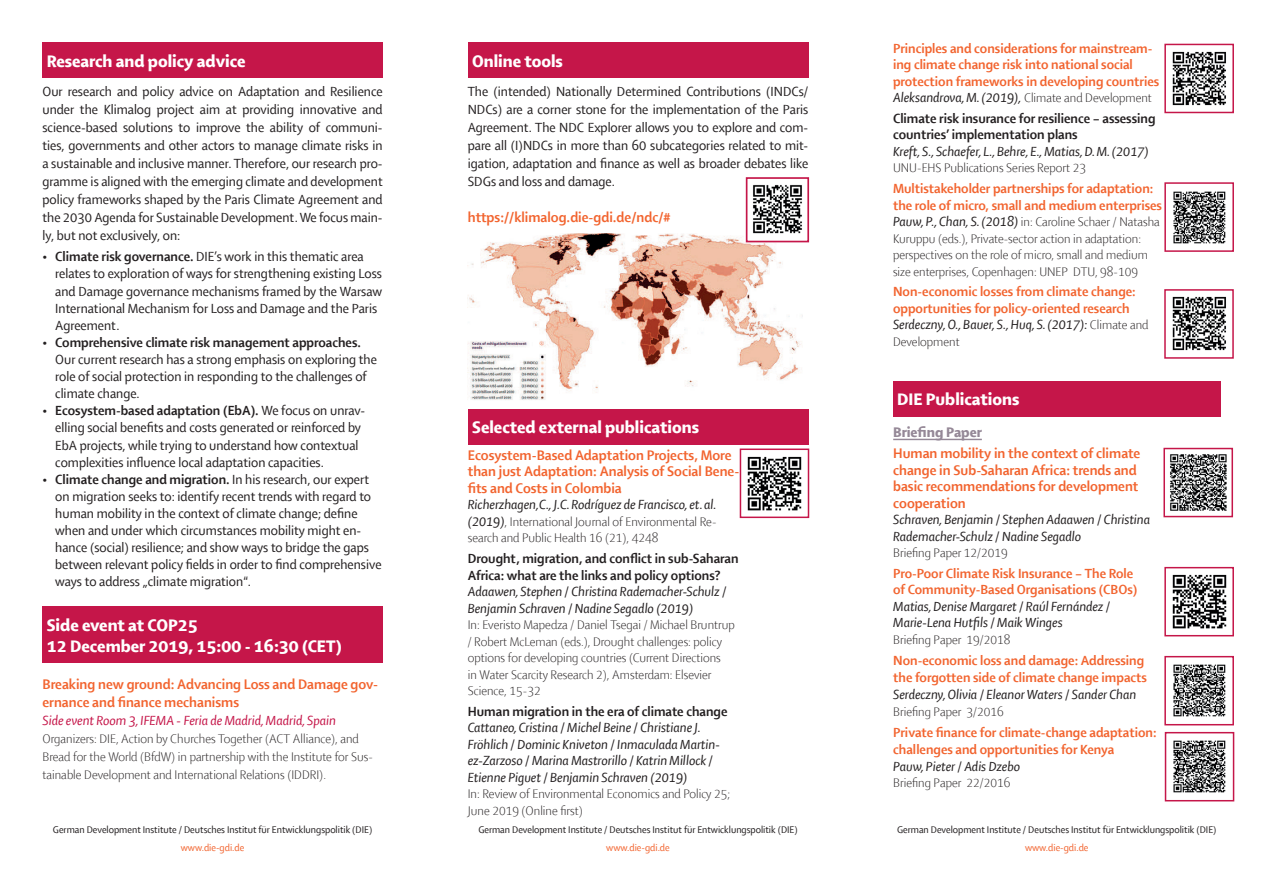
<style>
.page{position:relative;width:1263px;height:893px;background:#fff}
.page>*{position:absolute;margin:0;border:0;box-sizing:border-box;transform-origin:0 0}
.t1{font:18px/21.6px "Shaker RH";color:#fff}
.t2{font:15px/16.5px "Shaker RB";color:#f2642f}
.t3{font:15px "Shaker RH";color:#958897}
.t4{font:14.25px/18px "Shaker R";color:#231f20}
.t5{font:14.25px/16.5px "Shaker RI";color:#231f20}
.t6{font:14.25px/16.5px "Shaker RB";color:#f2642f}
.t7{font:14.25px/16.5px "Shaker RB";color:#231f20}
.t8{font:14.25px "Shaker RI";color:#c51649}
.t9{font:13.5px/16.5px "Shaker RL";color:#231f20}
.t10{font:10.5px "Shaker R";color:#231f20}
.t11{font:10.5px "Shaker R";color:#f2642f}
.s1{font-family:"Shaker RB"}
.s2{font-family:"Shaker R"}
.s3{font-family:"Shaker RI";font-size:14.25px}
.s4{font-family:"Shaker RL";font-size:13.5px}
</style>
<div class="page">
<div style="left:893px;top:381px;width:327px;height:36px;background:#c51649"></div>
<div style="left:43px;top:43px;width:340px;height:35px;background:#c51649"></div>
<div style="left:468px;top:42px;width:340px;height:36px;background:#c51649"></div>
<img style="left:468px;top:234px;width:336px;height:166px">
<div style="left:43px;top:607px;width:340px;height:56px;background:#c51649"></div>
<div style="left:468px;top:409px;width:340px;height:36px;background:#c51649"></div>
<hr style="left:893px;top:439px;width:89px;height:1px;background:#958897">
<img style="left:749px;top:185px;width:55px;height:54px">
<div style="left:746px;top:177px;width:63px;height:65px;border:2px solid #c51649"></div>
<img style="left:747px;top:456px;width:55px;height:55px">
<div style="left:740px;top:448px;width:69px;height:70px;border:2px solid #c51649"></div>
<img style="left:1172px;top:51px;width:54px;height:55px">
<div style="left:1164px;top:44px;width:70px;height:69px;border:2px solid #c51649"></div>
<img style="left:1173px;top:191px;width:53px;height:53px">
<div style="left:1164px;top:182px;width:70px;height:70px;border:2px solid #c51649"></div>
<img style="left:1172px;top:296px;width:54px;height:55px">
<div style="left:1164px;top:289px;width:70px;height:70px;border:2px solid #c51649"></div>
<img style="left:1172px;top:574px;width:55px;height:55px">
<div style="left:1164px;top:567px;width:70px;height:69px;border:2px solid #c51649"></div>
<img style="left:1173px;top:664px;width:53px;height:53px">
<div style="left:1164px;top:656px;width:70px;height:69px;border:2px solid #c51649"></div>
<img style="left:1170px;top:454px;width:57px;height:57px">
<div style="left:1163px;top:448px;width:70px;height:69px;border:2px solid #c51649"></div>
<img style="left:1173px;top:740px;width:53px;height:53px">
<div style="left:1165px;top:732px;width:69px;height:69px;border:2px solid #c51649"></div>
<p class="t1" style="left:47px;top:50px;width:200px">Research and policy advice</p>
<p class="t4" style="left:43px;top:83px;width:342px;text-align:justify">Our research and policy advice on Adaptation and Resilience under the Klimalog project aim at providing innovative and science-based solutions to improve the ability of communi&shy;ties, governments and other actors to manage climate risks in a sustainable and inclusive manner. Therefore, our research pro&shy;gramme is aligned with the emerging climate and development policy frameworks shaped by the Paris Climate Agreement and the 2030 Agenda for Sustainable Development. We focus main&shy;ly, but not exclusively, on:</p>
<p class="t4" style="left:55px;top:248px;width:328px;line-height:17.1px;text-indent:-13px">• <span class="s1">Climate risk governance.</span> DIE’s work in this thematic area relates to exploration of ways for strengthening existing Loss and Damage governance mechanisms framed by the Warsaw International Mechanism for Loss and Damage and the Paris Agreement.</p>
<p class="t7" style="left:43px;top:334px;width:320px"><span class="s2">•</span> Comprehensive climate risk management approaches.</p>
<p class="t4" style="left:55px;top:351px;width:323px;line-height:17.1px">Our current research has a strong emphasis on exploring the role of social protection in responding to the challenges of climate change.</p>
<p class="t7" style="left:43px;top:403px;width:324px"><span class="s2">•</span> Ecosystem-based adaptation (EbA). <span class="s2">We focus on unrav-</span></p>
<p class="t4" style="left:55px;top:419px;width:307px;line-height:17.1px">elling social benefits and costs generated or reinforced by<br>EbA projects, while trying to understand how contextual complexities influence local adaptation capacities.</p>
<p class="t7" style="left:43px;top:471px;width:328px"><span class="s2">•</span> Climate change and migration. <span class="s2">In his research, our expert</span></p>
<p class="t4" style="left:55px;top:488px;width:328px;line-height:17.1px">on migration seeks to: identify recent trends with regard to human mobility in the context of climate change; define when and under which circumstances mobility might en&shy;hance (social) resilience; and show ways to bridge the gaps between relevant policy fields in order to find comprehensive ways to address „climate migration“.</p>
<p class="t1" style="left:47px;top:614px;width:297px">Side event at COP25<br>12 December 2019, 15:00 - 16:30 (CET)</p>
<p class="t2" style="left:43px;top:675px;width:337px;line-height:18px">Breaking new ground: Advancing Loss and Damage gov&shy;ernance and finance mechanisms</p>
<p class="t8" style="left:43px;top:712px;width:295px">Side event Room 3, IFEMA - Feria de Madrid, Madrid, Spain</p>
<p class="t9" style="left:43px;top:730px;width:332px;line-height:18px">Organizers: DIE, Action by Churches Together (ACT Alliance), and<br>Bread for the World (BfdW) in partnership with the Institute for Sus&shy;tainable Development and International Relations (IDDRI).</p>
<p class="t10" style="left:53px;top:823px;width:321px">German Development Institute / Deutsches Institut für Entwicklungspolitik (DIE)</p>
<p class="t11" style="left:181px;top:841px;width:65px">www.die-gdi.de</p>
<p class="t1" style="left:472px;top:50px;width:92px">Online tools</p>
<p class="t4" style="left:468px;top:83px;width:342px;text-align:justify">The (intended) Nationally Determined Contributions (INDCs/ NDCs) are a corner stone for the implementation of the Paris Agreement. The NDC Explorer allows you to explore and com&shy;pare all (I)NDCs in more than 60 subcategories related to mit&shy;igation, adaptation and finance as well as broader debates like SDGs and loss and damage.</p>
<p class="t2" style="left:468px;top:209px;width:204px">https://klimalog.die-gdi.de/ndc/#</p>
<p class="t1" style="left:472px;top:417px;width:228px">Selected external publications</p>
<p class="t2" style="left:468px;top:447px;width:273px">Ecosystem-Based Adaptation Projects, More than just Adaptation: Analysis of Social Bene&shy;fits and Costs in Colombia</p>
<p class="t5" style="left:468px;top:497px;width:250px">Richerzhagen,C., J.C. Rodríguez de Francisco, et. al.</p>
<p class="t9" style="left:468px;top:513px;width:250px"><span class="s3">(2019)</span>, International Journal of Environmental Re&shy;search and Public Health 16 (21), 4248</p>
<p class="t7" style="left:468px;top:550px;width:272px">Drought, migration, and conflict in sub-Saharan<br>Africa: what are the links and policy options?</p>
<p class="t5" style="left:468px;top:583px;width:260px">Adaawen, Stephen / Christina Rademacher-Schulz /<br>Benjamin Schraven / Nadine Segadlo (2019)</p>
<p class="t9" style="left:468px;top:617px;width:268px">In: Everisto Mapedza / Daniel Tsegai / Michael Bruntrup / Robert McLeman (eds.), Drought challenges: policy options for developing countries (Current Directions<br>in Water Scarcity Research 2), Amsterdam: Elsevier Science, 15-32</p>
<p class="t7" style="left:468px;top:703px;width:261px">Human migration in the era of climate change</p>
<p class="t5" style="left:468px;top:720px;width:254px">Cattaneo, Cristina / Michel Beine / Christiane J.<br>Fröhlich / Dominic Kniveton / Inmaculada Martin&shy;ez-Zarzoso / Marina Mastrorillo / Katrin Millock / Etienne Piguet / Benjamin Schraven (2019)</p>
<p class="t9" style="left:468px;top:786px;width:264px">In: Review of Environmental Economics and Policy 25;<br>June 2019 (Online first)</p>
<p class="t10" style="left:478px;top:823px;width:321px">German Development Institute / Deutsches Institut für Entwicklungspolitik (DIE)</p>
<p class="t11" style="left:606px;top:841px;width:65px">www.die-gdi.de</p>
<p class="t6" style="left:893px;top:40px;width:268px">Principles and considerations for mainstream&shy;ing climate change risk into national social protection frameworks in developing countries</p>
<p class="t5" style="left:893px;top:89px;width:260px">Aleksandrova, M. (2019), <span class="s4">Climate and Development</span></p>
<p class="t7" style="left:893px;top:110px;width:264px">Climate risk insurance for resilience – assessing countries’ implementation plans</p>
<p class="t5" style="left:893px;top:143px;width:257px">Kreft, S., Schaefer, L., Behre, E., Matias, D. M. (2017)</p>
<p class="t9" style="left:893px;top:160px;width:195px">UNU-EHS Publications Series Report 23</p>
<p class="t6" style="left:893px;top:180px;width:271px">Multistakeholder partnerships for adaptation: the role of micro, small and medium enterprises</p>
<p class="t9" style="left:893px;top:214px;width:268px"><span class="s3">Pauw, P., Chan, S. (2018)</span> in: Caroline Schaer / Natasha Kuruppu (eds.), Private-sector action in adaptation: perspectives on the role of micro, small and medium size enterprises, Copenhagen: UNEP DTU, 98-109</p>
<p class="t6" style="left:893px;top:284px;width:244px">Non-economic losses from climate change: opportunities for policy-oriented research</p>
<p class="t5" style="left:893px;top:317px;width:257px">Serdeczny, O., Bauer, S., Huq, S. (2017): <span class="s4">Climate and</span></p>
<p class="t9" style="left:893px;top:333px;width:68px">Development</p>
<p class="t1" style="left:897px;top:389px;width:124px">DIE Publications</p>
<p class="t3" style="left:893px;top:424px;width:90px">Briefing Paper</p>
<p class="t2" style="left:893px;top:445px;width:249px">Human mobility in the context of climate change in Sub-Saharan Africa: trends and basic recommendations for development cooperation</p>
<p class="t5" style="left:893px;top:511px;width:258px">Schraven, Benjamin / Stephen Adaawen / Christina<br>Rademacher-Schulz / Nadine Segadlo</p>
<p class="t9" style="left:893px;top:545px;width:116px">Briefing Paper 12/2019</p>
<p class="t6" style="left:893px;top:565px;width:246px">Pro-Poor Climate Risk Insurance – The Role of Community-Based Organisations (CBOs)</p>
<p class="t5" style="left:893px;top:598px;width:219px">Matias, Denise Margaret / Raúl Fernández /<br>Marie-Lena Hutfils / Maik Winges</p>
<p class="t9" style="left:893px;top:631px;width:119px">Briefing Paper 19/2018</p>
<p class="t6" style="left:893px;top:652px;width:255px;line-height:17.1px">Non-economic loss and damage: Addressing the forgotten side of climate change impacts</p>
<p class="t5" style="left:893px;top:687px;width:245px">Serdeczny, Olivia / Eleanor Waters / Sander Chan</p>
<p class="t9" style="left:893px;top:703px;width:112px">Briefing Paper 3/2016</p>
<p class="t6" style="left:893px;top:724px;width:265px;line-height:17.1px">Private finance for climate-change adaptation: challenges and opportunities for Kenya</p>
<p class="t5" style="left:893px;top:758px;width:128px">Pauw, Pieter / Adis Dzebo</p>
<p class="t9" style="left:893px;top:775px;width:119px">Briefing Paper 22/2016</p>
<p class="t10" style="left:897px;top:823px;width:321px">German Development Institute / Deutsches Institut für Entwicklungspolitik (DIE)</p>
<p class="t11" style="left:1025px;top:841px;width:65px">www.die-gdi.de</p>
</div>
